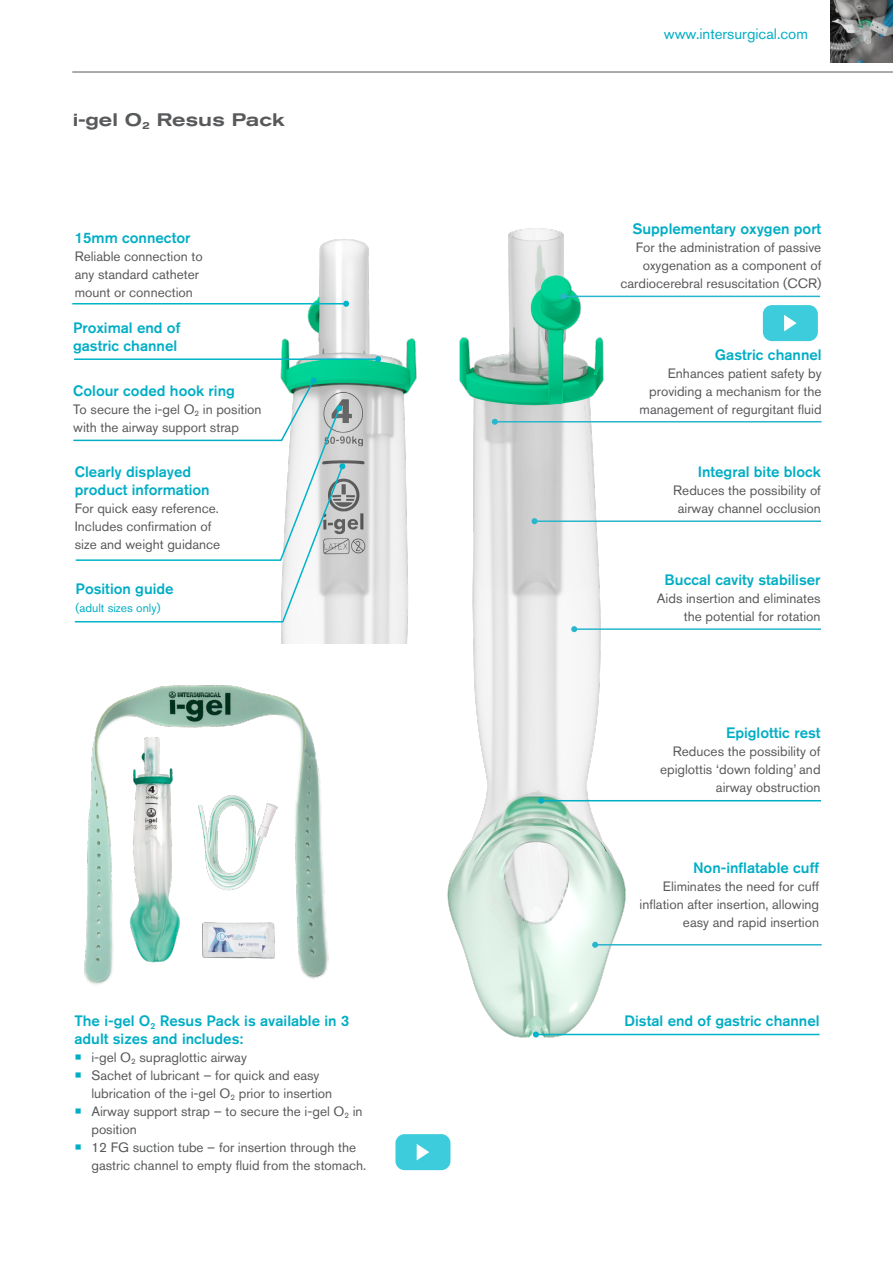
<style>
.page{position:relative;width:893px;height:1263px;background:#fff}
.page>*{position:absolute;margin:0;border:0;box-sizing:border-box;transform-origin:0 0}
.t1{font:500 expanded 18px "Akzidenz Grotesk BQ";color:#58595b}
.t2{font:500 15px/18px "Akzidenz Grotesk BQ";color:#00aec5}
.t3{font:15px "Akzidenz Grotesk BQ";color:#00aec5}
.t4{font:13.5px/18px "Akzidenz Grotesk BQ";color:#58595b}
.t5{font:12px "Akzidenz Grotesk BQ";color:#00aec5}
.s1{font-size:22.5px;color:#00aec5}
</style>
<div class="page">
<hr style="left:72px;top:72px;width:821px;height:1px;background:#58595b">
<img style="left:831px;top:0;width:62px;height:62px">
<img style="left:255px;top:239px;width:162px;height:405px">
<img style="left:447px;top:228px;width:194px;height:810px">
<img style="left:84px;top:685px;width:245px;height:300px">
<hr style="left:541px;top:800px;width:280px;height:1px;background:#00aec5">
<svg style="left:538px;top:798px;width:6px;height:6px"></svg>
<img style="left:98px;top:725px;width:113px;height:247px">
<img style="left:190px;top:916px;width:92px;height:49px">
<img style="left:187px;top:779px;width:96px;height:117px">
<hr style="left:534px;top:520px;width:287px;height:2px;background:#29b5cb">
<svg style="left:531px;top:518px;width:6px;height:6px"></svg>
<hr style="left:574px;top:628px;width:247px;height:2px;background:#29b5cb">
<svg style="left:571px;top:626px;width:6px;height:6px"></svg>
<hr style="left:563px;top:296px;width:257px;height:1px;background:#29b5cb">
<svg style="left:560px;top:293px;width:6px;height:6px"></svg>
<hr style="left:495px;top:421px;width:327px;height:1px;background:#29b5cb">
<svg style="left:492px;top:419px;width:6px;height:6px"></svg>
<hr style="left:595px;top:944px;width:227px;height:1px;background:#29b5cb">
<svg style="left:592px;top:942px;width:6px;height:6px"></svg>
<hr style="left:72px;top:303px;width:274px;height:1px;background:#00b4c9">
<svg style="left:343px;top:301px;width:6px;height:6px"></svg>
<svg style="left:73px;top:377px;width:272px;height:246px"></svg>
<hr style="left:74px;top:358px;width:304px;height:2px;background:#00b4c9">
<svg style="left:375px;top:356px;width:6px;height:6px"></svg>
<hr style="left:536px;top:1034px;width:284px;height:1px;background:#00b4c9">
<svg style="left:533px;top:1031px;width:6px;height:6px"></svg>
<div style="left:763px;top:305px;width:55px;height:36px;background:#3dccdb;border-radius:9px"></div>
<svg style="left:784px;top:315px;width:13px;height:16px"></svg>
<div style="left:395px;top:1134px;width:55px;height:36px;background:#3dccdb;border-radius:9px"></div>
<svg style="left:417px;top:1144px;width:12px;height:16px"></svg>
<h1 class="t1" style="left:73px;top:109px;width:214px">i-gel O<sub>2</sub> Resus Pack</h1>
<p class="t2" style="left:75px;top:228px;width:117px">15mm connector</p>
<p class="t4" style="left:75px;top:247px;width:129px">Reliable connection to any standard catheter mount or connection</p>
<p class="t2" style="left:73px;top:318px;width:109px">Proximal end of gastric channel</p>
<p class="t2" style="left:73px;top:381px;width:163px">Colour coded hook ring</p>
<p class="t4" style="left:73px;top:400px;width:190px">To secure the i-gel O<sub>2</sub> in position with the airway support strap</p>
<p class="t2" style="left:75px;top:462px;width:136px">Clearly displayed product information</p>
<p class="t4" style="left:75px;top:499px;width:147px">For quick easy reference.<br>Includes confirmation of size and weight guidance</p>
<p class="t2" style="left:76px;top:579px;width:100px">Position guide</p>
<p class="t5" style="left:76px;top:601px;width:86px">(adult sizes only)</p>
<p class="t2" style="left:74px;top:1011px;width:276px">The i-gel O<sub>2</sub> Resus Pack is available in 3 adult sizes and includes:</p>
<p class="t4" style="left:74px;top:1048px;width:174px"><span class="s1">•</span> i-gel O<sub>2</sub> supraglottic airway</p>
<p class="t4" style="left:91px;top:1066px;width:242px;text-indent:-17px"><span class="s1">•</span> Sachet of lubricant – for quick and easy lubrication of the i-gel O<sub>2</sub> prior to insertion</p>
<p class="t4" style="left:91px;top:1102px;width:273px;text-indent:-17px"><span class="s1">•</span> Airway support strap – to secure the i-gel O<sub>2</sub> in position</p>
<p class="t4" style="left:91px;top:1138px;width:276px;text-indent:-17px"><span class="s1">•</span> 12 FG suction tube – for insertion through the gastric channel to empty fluid from the stomach.</p>
<p class="t3" style="left:664px;top:25px;width:146px">www.intersurgical.com</p>
<p class="t2" style="left:632px;top:219px;width:190px">Supplementary oxygen port</p>
<p class="t4" style="left:620px;top:238px;width:202px;text-align:right">For the administration of passive oxygenation as a component of cardiocerebral resuscitation (CCR)</p>
<p class="t2" style="left:715px;top:345px;width:108px">Gastric channel</p>
<p class="t4" style="left:640px;top:364px;width:183px;text-align:right">Enhances patient safety by providing a mechanism for the management of regurgitant fluid</p>
<p class="t2" style="left:698px;top:462px;width:125px">Integral bite block</p>
<p class="t4" style="left:673px;top:481px;width:149px;text-align:center">Reduces the possibility of airway channel occlusion</p>
<p class="t2" style="left:665px;top:570px;width:157px">Buccal cavity stabiliser</p>
<p class="t4" style="left:657px;top:589px;width:165px;text-align:right">Aids insertion and eliminates the potential for rotation</p>
<p class="t2" style="left:726px;top:723px;width:96px">Epiglottic rest</p>
<p class="t4" style="left:660px;top:742px;width:162px;text-align:right">Reduces the possibility of epiglottis ‘down folding’ and airway obstruction</p>
<p class="t2" style="left:693px;top:858px;width:128px">Non-inflatable cuff</p>
<p class="t4" style="left:640px;top:877px;width:181px;text-align:right">Eliminates the need for cuff inflation after insertion, allowing easy and rapid insertion</p>
<p class="t2" style="left:625px;top:1011px;width:196px">Distal end of gastric channel</p>
</div>
